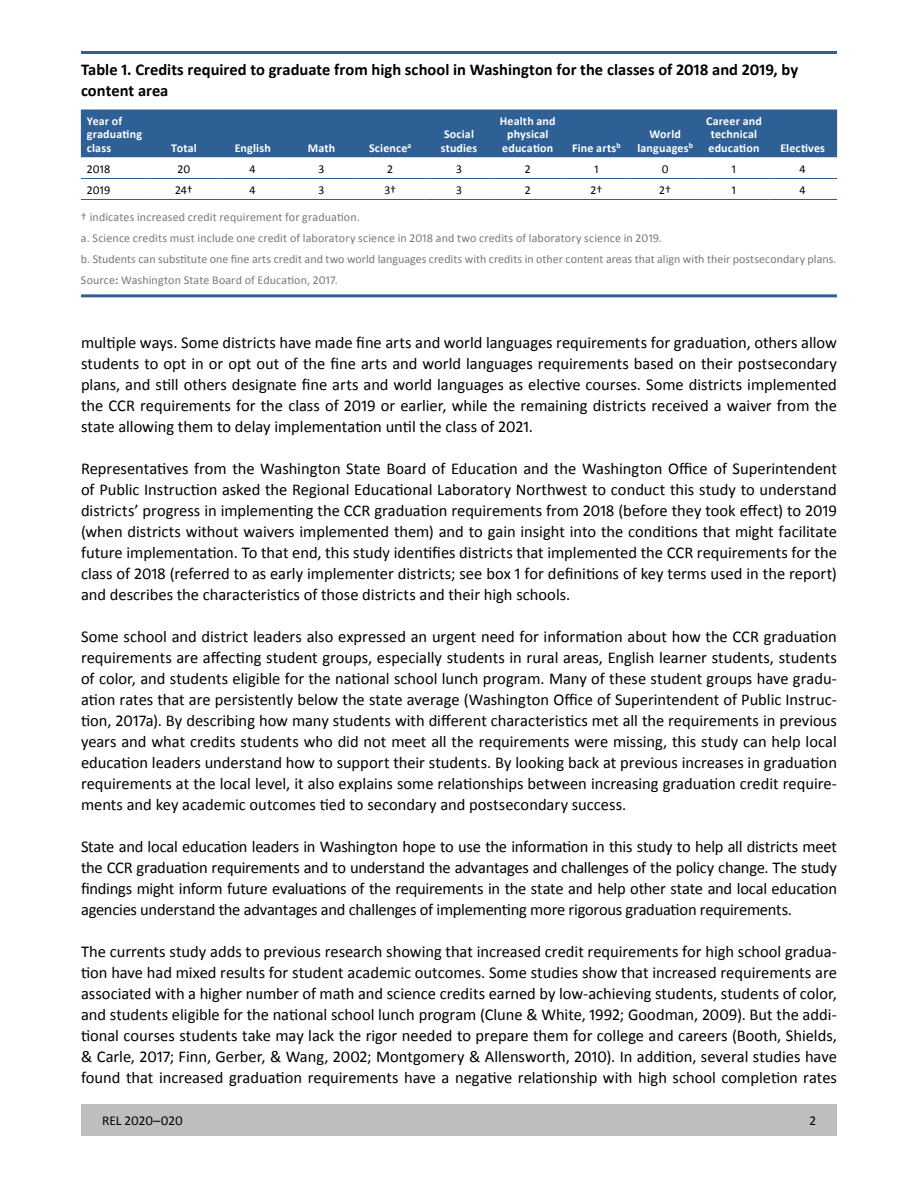
<style>
.page{position:relative;width:918px;height:1188px;background:#fff}
.page>*{position:absolute;margin:0;border:0;box-sizing:border-box;transform-origin:0 0}
.t1{font:16.5px/21px "Calibri";letter-spacing:-.005em;color:#000;text-align:justify}
.t2{font:700 16.5px/21px "Calibri";color:#000}
.t3{font:13.5px "Calibri";letter-spacing:-.005em;color:#000}
.t4{font:12px/21px "Calibri";letter-spacing:.01em;color:#77787b}
.t5{font:700 12px/13.5px "Calibri";letter-spacing:.015em;color:#fff}
.t6{font:12px "Calibri";color:#000}
.s1{font-weight:700}
</style>
<div class="page">
<div style="left:81px;top:1104px;width:756px;height:32px;background:#bcbec0"></div>
<hr style="left:81px;top:51px;width:756px;height:3px;background:#2e6095">
<hr style="left:81px;top:294px;width:756px;height:3px;background:#2e6095">
<div style="left:81px;top:110px;width:756px;height:48px;background:#2e6095"></div>
<hr style="left:81px;top:178px;width:69px;height:1px;background:#2e6095">
<hr style="left:150px;top:178px;width:68px;height:1px;background:#2e6095">
<hr style="left:218px;top:178px;width:69px;height:1px;background:#2e6095">
<hr style="left:287px;top:178px;width:69px;height:1px;background:#2e6095">
<hr style="left:356px;top:178px;width:69px;height:1px;background:#2e6095">
<hr style="left:425px;top:178px;width:68px;height:1px;background:#2e6095">
<hr style="left:493px;top:178px;width:69px;height:1px;background:#2e6095">
<hr style="left:562px;top:178px;width:69px;height:1px;background:#2e6095">
<hr style="left:631px;top:178px;width:69px;height:1px;background:#2e6095">
<hr style="left:700px;top:178px;width:68px;height:1px;background:#2e6095">
<hr style="left:768px;top:178px;width:69px;height:1px;background:#2e6095">
<hr style="left:81px;top:199px;width:69px;height:1px;background:#2e6095">
<hr style="left:150px;top:199px;width:68px;height:1px;background:#2e6095">
<hr style="left:218px;top:199px;width:69px;height:1px;background:#2e6095">
<hr style="left:287px;top:199px;width:69px;height:1px;background:#2e6095">
<hr style="left:356px;top:199px;width:69px;height:1px;background:#2e6095">
<hr style="left:425px;top:199px;width:68px;height:1px;background:#2e6095">
<hr style="left:493px;top:199px;width:69px;height:1px;background:#2e6095">
<hr style="left:562px;top:199px;width:69px;height:1px;background:#2e6095">
<hr style="left:631px;top:199px;width:69px;height:1px;background:#2e6095">
<hr style="left:700px;top:199px;width:68px;height:1px;background:#2e6095">
<hr style="left:768px;top:199px;width:69px;height:1px;background:#2e6095">
<p class="t2" style="left:81px;top:59px;width:719px">Table 1. Credits required to graduate from high school in Washington for the classes of 2018 and 2019, by content area</p>
<p class="t5" style="left:87px;top:114px;width:57px">Year of graduating class</p>
<p class="t5" style="left:500px;top:114px;width:57px;text-align:center">Health and physical education</p>
<p class="t5" style="left:706px;top:114px;width:57px">Career and technical education</p>
<p class="t5" style="left:441px;top:127px;width:38px">Social studies</p>
<p class="t5" style="left:637px;top:127px;width:57px;text-align:center">World languages<sup>b</sup></p>
<p class="t5" style="left:572px;top:141px;width:50px">Fine arts<sup>b</sup></p>
<p class="t5" style="left:171px;top:141px;width:27px">Total</p>
<p class="t5" style="left:235px;top:141px;width:38px">English</p>
<p class="t5" style="left:308px;top:141px;width:29px">Math</p>
<p class="t5" style="left:369px;top:141px;width:44px">Science<sup>a</sup></p>
<p class="t5" style="left:780px;top:141px;width:46px">Electives</p>
<p class="t6" style="left:87px;top:161px;width:25px">2018</p>
<p class="t6" style="left:178px;top:161px;width:14px">20</p>
<p class="t6" style="left:250px;top:161px;width:8px">4</p>
<p class="t6" style="left:319px;top:161px;width:7px">3</p>
<p class="t6" style="left:387px;top:161px;width:7px">2</p>
<p class="t6" style="left:456px;top:161px;width:7px">3</p>
<p class="t6" style="left:525px;top:161px;width:7px">2</p>
<p class="t6" style="left:594px;top:161px;width:6px">1</p>
<p class="t6" style="left:662px;top:161px;width:8px">0</p>
<p class="t6" style="left:732px;top:161px;width:6px">1</p>
<p class="t6" style="left:800px;top:161px;width:8px">4</p>
<p class="t6" style="left:87px;top:182px;width:25px">2019</p>
<p class="t6" style="left:175px;top:182px;width:19px">24†</p>
<p class="t6" style="left:250px;top:182px;width:8px">4</p>
<p class="t6" style="left:319px;top:182px;width:7px">3</p>
<p class="t6" style="left:384px;top:182px;width:13px">3†</p>
<p class="t6" style="left:456px;top:182px;width:7px">3</p>
<p class="t6" style="left:525px;top:182px;width:7px">2</p>
<p class="t6" style="left:591px;top:182px;width:13px">2†</p>
<p class="t6" style="left:659px;top:182px;width:13px">2†</p>
<p class="t6" style="left:732px;top:182px;width:6px">1</p>
<p class="t6" style="left:800px;top:182px;width:8px">4</p>
<p class="t4" style="left:81px;top:206px;width:757px">† indicates increased credit requirement for graduation.<br>a. Science credits must include one credit of laboratory science in 2018 and two credits of laboratory science in 2019.<br>b. Students can substitute one fine arts credit and two world languages credits with credits in other content areas that align with their postsecondary plans.<br>Source<span class="s1">:</span> Washington State Board of Education, 2017.</p>
<p class="t1" style="left:81px;top:332px;width:758px">multiple ways. Some districts have made fine arts and world languages requirements for graduation, others allow students to opt in or opt out of the fine arts and world languages requirements based on their postsecondary plans, and still others designate fine arts and world languages as elective courses. Some districts implemented the CCR requirements for the class of 2019 or earlier, while the remaining districts received a waiver from the state allowing them to delay implementation until the class of 2021.</p>
<p class="t1" style="left:81px;top:458px;width:758px">Representatives from the Washington State Board of Education and the Washington Office of Superintendent of Public Instruction asked the Regional Educational Laboratory Northwest to conduct this study to understand districts’ progress in implementing the CCR graduation requirements from 2018 (before they took effect) to 2019 (when districts without waivers implemented them) and to gain insight into the conditions that might facilitate future implementation. To that end, this study identifies districts that implemented the CCR requirements for the class of 2018 (referred to as early implementer districts; see box 1 for definitions of key terms used in the report) and describes the characteristics of those districts and their high schools.</p>
<p class="t1" style="left:81px;top:626px;width:757px">Some school and district leaders also expressed an urgent need for information about how the CCR graduation requirements are affecting student groups, especially students in rural areas, English learner students, students of color, and students eligible for the national school lunch program. Many of these student groups have gradu&shy;ation rates that are persistently below the state average (Washington Office of Superintendent of Public Instruc&shy;tion, 2017a). By describing how many students with different characteristics met all the requirements in previous years and what credits students who did not meet all the requirements were missing, this study can help local education leaders understand how to support their students. By looking back at previous increases in graduation requirements at the local level, it also explains some relationships between increasing graduation credit require&shy;ments and key academic outcomes tied to secondary and postsecondary success.</p>
<p class="t1" style="left:81px;top:836px;width:757px">State and local education leaders in Washington hope to use the information in this study to help all districts meet the CCR graduation requirements and to understand the advantages and challenges of the policy change. The study findings might inform future evaluations of the requirements in the state and help other state and local education agencies understand the advantages and challenges of implementing more rigorous graduation requirements.</p>
<p class="t1" style="left:81px;top:941px;width:758px">The currents study adds to previous research showing that increased credit requirements for high school gradua&shy;tion have had mixed results for student academic outcomes. Some studies show that increased requirements are associated with a higher number of math and science credits earned by low-achieving students, students of color, and students eligible for the national school lunch program (Clune &amp; White, 1992; Goodman, 2009). But the addi&shy;tional courses students take may lack the rigor needed to prepare them for college and careers (Booth, Shields, &amp; Carle, 2017; Finn, Gerber, &amp; Wang, 2002; Montgomery &amp; Allensworth, 2010). In addition, several studies have found that increased graduation requirements have a negative relationship with high school completion rates</p>
<p class="t3" style="left:102px;top:1112px;width:82px">REL 2020–020</p>
<p class="t3" style="left:809px;top:1112px;width:8px">2</p>
</div>
